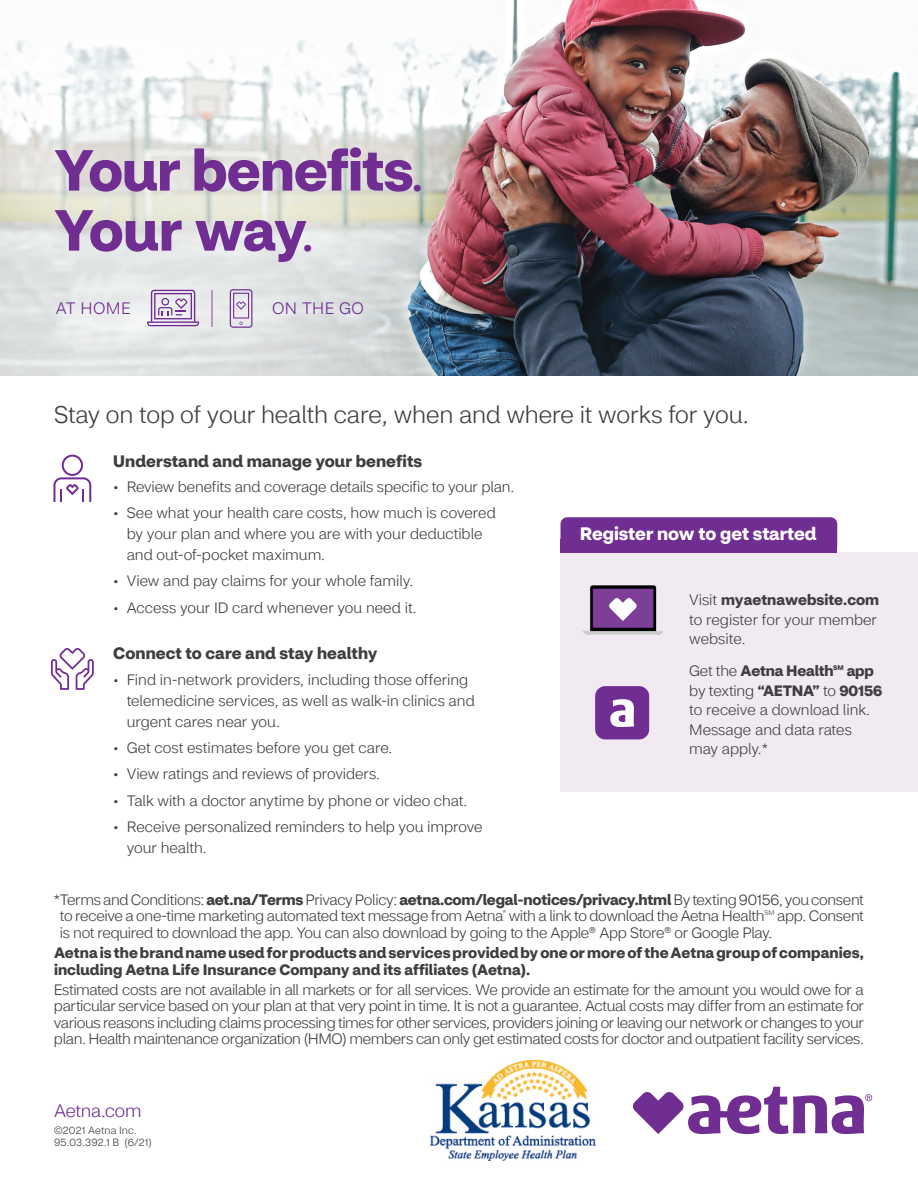
<style>
.page{position:relative;width:918px;height:1188px;background:#fff}
.page>*{position:absolute;margin:0;border:0;box-sizing:border-box;transform-origin:0 0}
.t1{font:700 57px/60px "CVS Health Sans";letter-spacing:-.015em;color:#702d92}
.t2{font:300 24px "CVS Health Sans";letter-spacing:-.005em;color:#3e3e3f}
.t3{font:700 18px "CVS Health Sans";color:#fff}
.t4{font:300 18px "CVS Health Sans";letter-spacing:-.015em;color:#702d92}
.t5{font:700 16.5px "CVS Health Sans";letter-spacing:.005em;color:#3e3e3f}
.t6{font:300 16.5px "CVS Health Sans";letter-spacing:.025em;color:#702d92}
.t7{font:300 15px/19.5px "CVS Health Sans";letter-spacing:-.005em;color:#3e3e3f}
.t8{font:700 15px/16.5px "CVS Health Sans";letter-spacing:.005em;color:#3e3e3f}
.t9{font:300 10.5px "CVS Health Sans";letter-spacing:.02em;color:#3e3e3f}
.s1{font-size:36px}
.s2{font-weight:700}
</style>
<div class="page">
<div style="left:561px;top:552px;width:357px;height:239px;background:#f2eaf3"></div>
<img style="left:0;top:0;width:918px;height:376px">
<hr style="left:212px;top:290px;width:1px;height:36px;background:#c095c4">
<svg style="left:230px;top:289px;width:22px;height:39px"></svg>
<svg style="left:53px;top:455px;width:38px;height:47px"></svg>
<svg style="left:51px;top:648px;width:43px;height:42px"></svg>
<div style="left:561px;top:517px;width:276px;height:36px;background:#702d92;border-radius:7px"></div>
<img style="left:583px;top:586px;width:79px;height:48px">
<svg style="left:595px;top:686px;width:54px;height:53px;background:#8b55a6"></svg>
<svg style="left:632px;top:1087px;width:240px;height:47px"></svg>
<svg style="left:147px;top:290px;width:52px;height:36px;background:#c5b1d1"></svg>
<img style="left:430px;top:1060px;width:166px;height:101px">
<h1 class="t1" style="left:54px;top:141px;width:370px">Your benefits<span class="s1">.<br></span>Your way<span class="s1">.</span></h1>
<p class="t6" style="left:56px;top:298px;width:76px">AT HOME</p>
<p class="t6" style="left:272px;top:298px;width:93px">ON THE GO</p>
<h2 class="t2" style="left:54px;top:400px;width:696px">Stay on top of your health care, when and where it works for you.</h2>
<h3 class="t5" style="left:113px;top:450px;width:311px">Understand and manage your benefits</h3>
<p class="t7" style="left:113px;top:477px;width:402px">• Review benefits and coverage details specific to your plan.</p>
<p class="t7" style="left:127px;top:502px;width:371px;line-height:21px;text-indent:-14px">• See what your health care costs, how much is covered by your plan and where you are with your deductible and out-of-pocket maximum.</p>
<p class="t7" style="left:113px;top:572px;width:301px">• View and pay claims for your whole family.</p>
<p class="t7" style="left:113px;top:598px;width:305px">• Access your ID card whenever you need it.</p>
<h3 class="t5" style="left:113px;top:643px;width:266px">Connect to care and stay healthy</h3>
<p class="t7" style="left:127px;top:669px;width:350px;line-height:21px;text-indent:-14px">• Find in-network providers, including those offering telemedicine services, as well as walk-in clinics and urgent cares near you.</p>
<p class="t7" style="left:113px;top:738px;width:281px">• Get cost estimates before you get care.</p>
<p class="t7" style="left:113px;top:764px;width:268px">• View ratings and reviews of providers.</p>
<p class="t7" style="left:113px;top:791px;width:356px">• Talk with a doctor anytime by phone or video chat.</p>
<p class="t7" style="left:127px;top:816px;width:357px;line-height:21px;text-indent:-14px">• Receive personalized reminders to help you improve your health.</p>
<p class="t3" style="left:580px;top:522px;width:238px">Register now to get started</p>
<p class="t7" style="left:689px;top:590px;width:192px">Visit <span class="s2">myaetnawebsite.com </span>to register for your member website.</p>
<p class="t7" style="left:689px;top:661px;width:195px">Get the <span class="s2">Aetna Health</span><sup>SM</sup> <span class="s2">app </span>by texting <span class="s2">“AETNA”</span> to <span class="s2">90156 </span>to receive a download link.<br>Message and data rates may apply.*</p>
<p class="t7" style="left:60px;top:891px;width:806px;line-height:16.5px;text-align:justify;text-indent:-6px">*Terms and Conditions: <span class="s2">aet.na/Terms</span> Privacy Policy: <span class="s2">aetna.com/legal-notices/privacy.html</span> By texting 90156, you consent to receive a one-time marketing automated text message from Aetna<sup>®</sup> with a link to download the Aetna Health<sup>SM</sup> app. Consent is not required to download the app. You can also download by going to the Apple® App Store® or Google Play.</p>
<p class="t8" style="left:54px;top:945px;width:812px">Aetna is the brand name used for products and services provided by one or more of the Aetna group of companies, including Aetna Life Insurance Company and its affiliates (Aetna).</p>
<p class="t7" style="left:54px;top:981px;width:812px;line-height:16.5px;text-align:justify">Estimated costs are not available in all markets or for all services. We provide an estimate for the amount you would owe for a particular service based on your plan at that very point in time. It is not a guarantee. Actual costs may differ from an estimate for various reasons including claims processing times for other services, providers joining or leaving our network or changes to your plan. Health maintenance organization (HMO) members can only get estimated costs for doctor and outpatient facility services.</p>
<p class="t4" style="left:54px;top:1100px;width:89px">Aetna.com</p>
<p class="t9" style="left:54px;top:1124px;width:84px">©2021 Aetna Inc.</p>
<p class="t9" style="left:54px;top:1136px;width:99px">95.03.392.1 B (6/21)</p>
</div>
